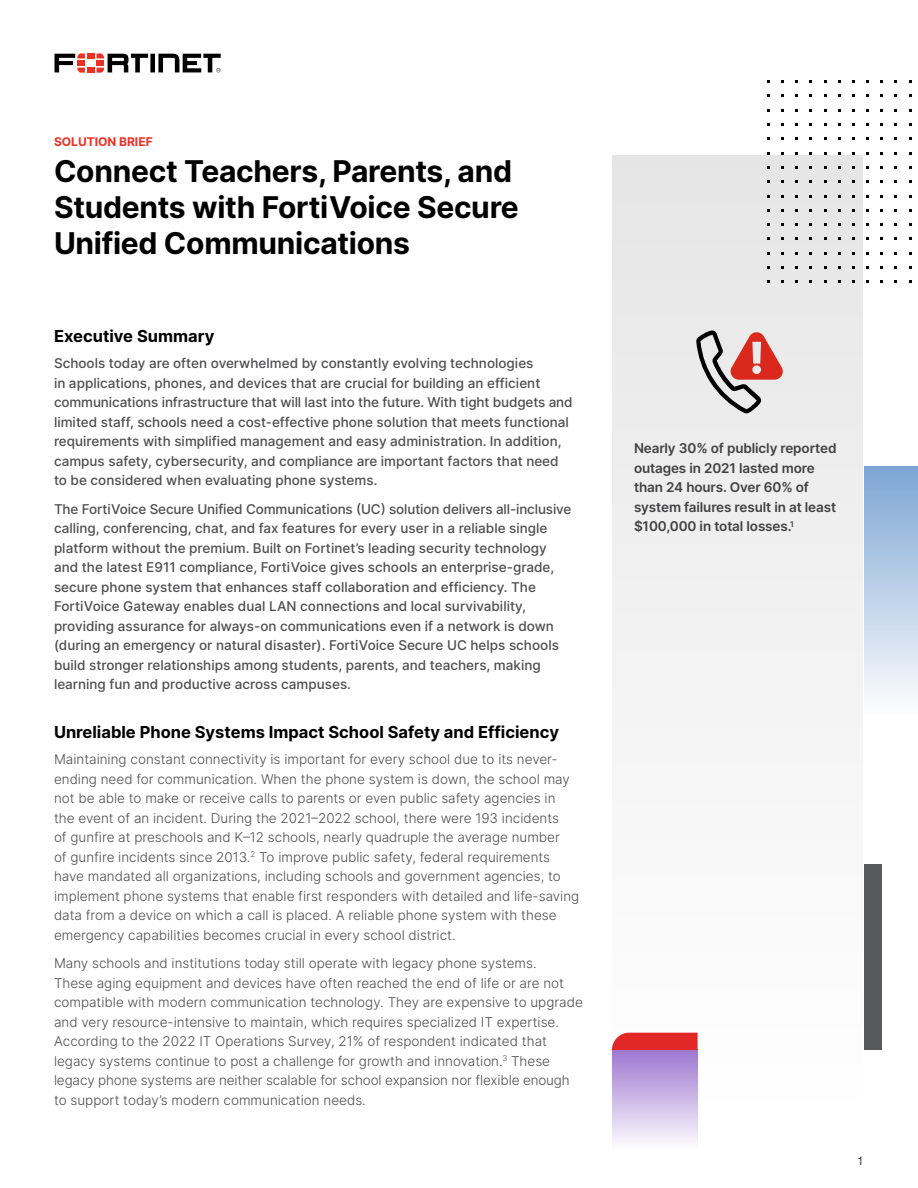
<style>
.page{position:relative;width:918px;height:1188px;background:#fff}
.page>*{position:absolute;margin:0;border:0;box-sizing:border-box;transform-origin:0 0}
.t1{font:700 30px/36px "Inter";letter-spacing:-.01em;color:#000}
.t2{font:700 16.5px "Inter";color:#000}
.t3{font:300 13.5px/19.5px "Inter";color:#4d4d4f}
.t4{font:500 13.5px/19.5px "Inter";color:#4d4d4f}
.t5{font:600 13.5px/19.5px "Inter";letter-spacing:-.01em;color:#414042}
.t6{font:700 12px "Inter";color:#ee3124}
.t7{font:300 12px "Helvetica Neue LT Pro";color:#000}
</style>
<div class="page">
<svg style="left:55px;top:53px;width:166px;height:20px"></svg>
<div style="left:613px;top:156px;width:250px;height:957px;background:#f2f2f2"></div>
<svg style="left:696px;top:330px;width:87px;height:83px"></svg>
<div style="left:612px;top:1050px;width:86px;height:99px;background:linear-gradient(to bottom,#9e78d0,#fdfcfe)"></div>
<div style="left:864px;top:864px;width:17px;height:185px;background:#58595b"></div>
<div style="left:864px;top:467px;width:54px;height:248px;background:linear-gradient(to bottom,#7ca6d3,#fdfdfe)"></div>
<svg style="left:612px;top:1033px;width:86px;height:17px"></svg>
<p class="t6" style="left:54px;top:133px;width:100px">SOLUTION BRIEF</p>
<h1 class="t1" style="left:54px;top:153px;width:466px">Connect Teachers, Parents, and<br>Students with FortiVoice Secure<br>Unified Communications</h1>
<p class="t2" style="left:54px;top:324px;width:162px">Executive Summary</p>
<p class="t4" style="left:54px;top:353px;width:520px">Schools today are often overwhelmed by constantly evolving technologies<br>in applications, phones, and devices that are crucial for building an efficient communications infrastructure that will last into the future. With tight budgets and limited staff, schools need a cost-effective phone solution that meets functional requirements with simplified management and easy administration. In addition, campus safety, cybersecurity, and compliance are important factors that need to be considered when evaluating phone systems.</p>
<p class="t4" style="left:54px;top:499px;width:519px">The FortiVoice Secure Unified Communications (UC) solution delivers all-inclusive calling, conferencing, chat, and fax features for every user in a reliable single platform without the premium. Built on Fortinet’s leading security technology and the latest E911 compliance, FortiVoice gives schools an enterprise-grade, secure phone system that enhances staff collaboration and efficiency. The FortiVoice Gateway enables dual LAN connections and local survivability, providing assurance for always-on communications even if a network is down (during an emergency or natural disaster). FortiVoice Secure UC helps schools build stronger relationships among students, parents, and teachers, making learning fun and productive across campuses.</p>
<p class="t2" style="left:54px;top:720px;width:507px">Unreliable Phone Systems Impact School Safety and Efficiency</p>
<p class="t3" style="left:54px;top:749px;width:527px">Maintaining constant connectivity is important for every school due to its never&shy;ending need for communication. When the phone system is down, the school may not be able to make or receive calls to parents or even public safety agencies in the event of an incident. During the 2021–2022 school, there were 193 incidents<br>of gunfire at preschools and K–12 schools, nearly quadruple the average number<br>of gunfire incidents since 2013.<sup>2</sup> To improve public safety, federal requirements have mandated all organizations, including schools and government agencies, to implement phone systems that enable first responders with detailed and life-saving data from a device on which a call is placed. A reliable phone system with these emergency capabilities becomes crucial in every school district.</p>
<p class="t3" style="left:54px;top:953px;width:530px">Many schools and institutions today still operate with legacy phone systems.<br>These aging equipment and devices have often reached the end of life or are not compatible with modern communication technology. They are expensive to upgrade and very resource-intensive to maintain, which requires specialized IT expertise.<br>According to the 2022 IT Operations Survey, 21% of respondent indicated that legacy systems continue to post a challenge for growth and innovation.<sup>3</sup> These legacy phone systems are neither scalable for school expansion nor flexible enough to support today’s modern communication needs.</p>
<p class="t5" style="left:634px;top:438px;width:204px">Nearly 30% of publicly reported outages in 2021 lasted more than 24 hours. Over 60% of system failures result in at least $100,000 in total losses.<sup>1</sup></p>
<p class="t7" style="left:857px;top:1154px;width:8px">1</p>
</div>
